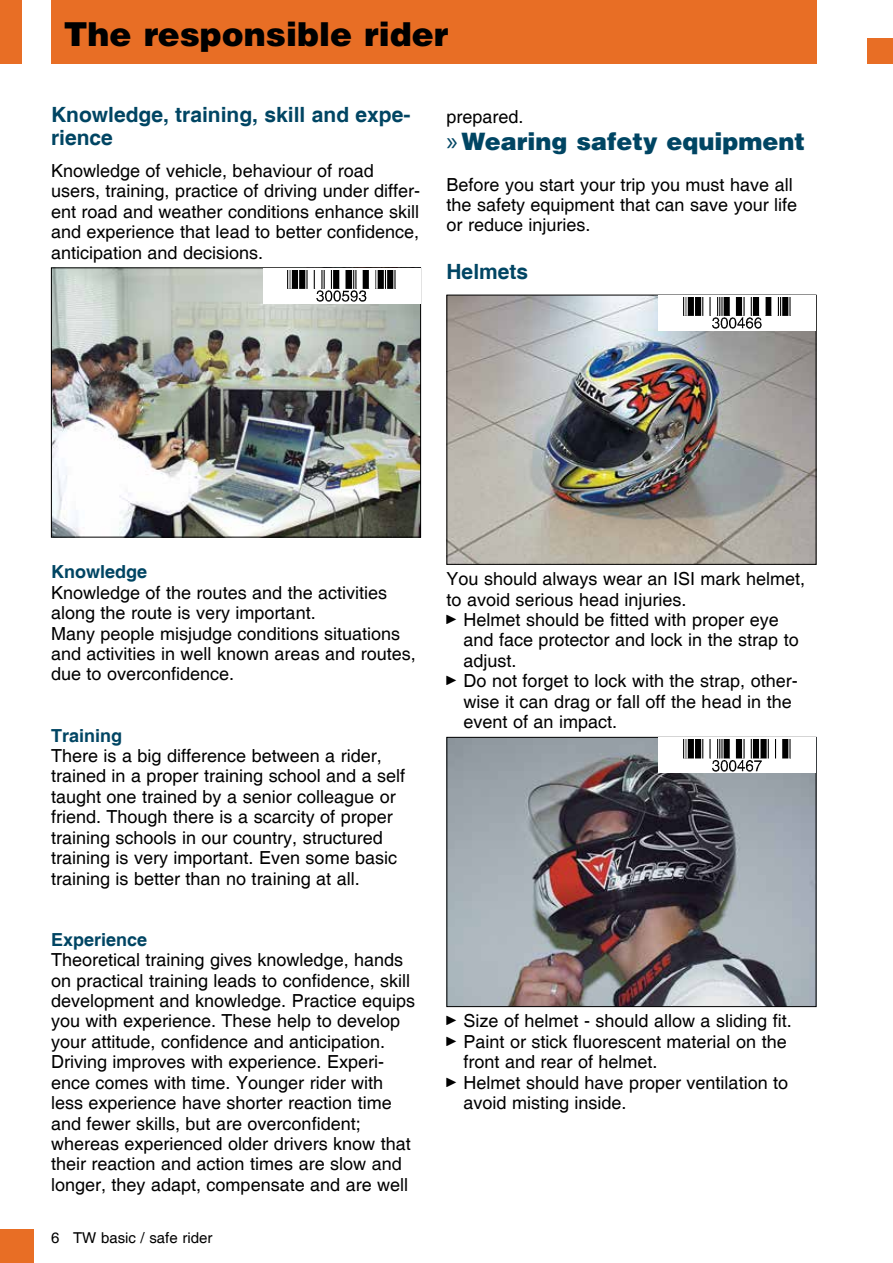
<style>
.page{position:relative;width:893px;height:1263px;background:#fff}
.page>*{position:absolute;margin:0;border:0;box-sizing:border-box;transform-origin:0 0}
.t1{font:900 33px "Helvetica";color:#000}
.t2{font:900 24px "Helvetica";color:#004563}
.t3{font:700 21px/22.5px "Helvetica";color:#004563}
.t4{font:18px/20.4px "Helvetica";color:#000}
.t5{font:700 18px "Helvetica";color:#004563}
.t6{font:15px "Helvetica";color:#000}
.s1{font-family:"Myriad Pro";font-weight:400;font-size:27px}
</style>
<div class="page">
<div style="left:0;top:1229px;width:34px;height:34px;background:#e86e25"></div>
<div style="left:867px;top:38px;width:26px;height:26px;background:#e86e25"></div>
<div style="left:51px;top:0;width:765px;height:64px;background:#e86e25"></div>
<div style="left:0;top:0;width:21px;height:64px;background:#e86e25"></div>
<img style="left:53px;top:269px;width:366px;height:266px">
<div style="left:51px;top:267px;width:370px;height:270px;border:1px solid #000"></div>
<div style="left:263px;top:268px;width:157px;height:35px;background:#fff"></div>
<img style="left:287px;top:270px;width:109px;height:32px">
<img style="left:448px;top:297px;width:366px;height:266px">
<div style="left:446px;top:295px;width:370px;height:270px;border:1px solid #000"></div>
<div style="left:658px;top:295px;width:158px;height:36px;background:#fff"></div>
<img style="left:683px;top:297px;width:108px;height:32px">
<img style="left:448px;top:739px;width:366px;height:266px">
<div style="left:446px;top:737px;width:370px;height:270px;border:1px solid #000"></div>
<div style="left:658px;top:738px;width:158px;height:35px;background:#fff"></div>
<img style="left:683px;top:740px;width:108px;height:31px">
<h1 class="t1" style="left:64px;top:13px;width:386px">The responsible rider</h1>
<p class="t3" style="left:51px;top:105px;width:361px">Knowledge, training, skill and expe&shy;rience</p>
<p class="t4" style="left:51px;top:161px;width:371px">Knowledge of vehicle, behaviour of road users, training, practice of driving under differ&shy;ent road and weather conditions enhance skill and experience that lead to better confidence, anticipation and decisions.</p>
<p class="t4" style="left:446px;top:107px;width:79px">prepared.</p>
<h2 class="t2" style="left:446px;top:125px;width:360px"><span class="s1">»</span>Wearing safety equipment</h2>
<p class="t4" style="left:446px;top:175px;width:352px">Before you start your trip you must have all the safety equipment that can save your life or reduce injuries.</p>
<p class="t3" style="left:446px;top:261px;width:83px">Helmets</p>
<p class="t5" style="left:51px;top:561px;width:98px">Knowledge</p>
<p class="t4" style="left:51px;top:583px;width:366px">Knowledge of the routes and the activities along the route is very important.<br>Many people misjudge conditions situations and activities in well known areas and routes, due to overconfidence.</p>
<p class="t5" style="left:51px;top:724px;width:73px">Training</p>
<p class="t4" style="left:51px;top:746px;width:356px">There is a big difference between a rider, trained in a proper training school and a self taught one trained by a senior colleague or friend. Though there is a scarcity of proper training schools in our country, structured training is very important. Even some basic training is better than no training at all.</p>
<p class="t5" style="left:51px;top:928px;width:98px">Experience</p>
<p class="t4" style="left:51px;top:950px;width:366px">Theoretical training gives knowledge, hands on practical training leads to confidence, skill development and knowledge. Practice equips you with experience. These help to develop your attitude, confidence and anticipation.<br>Driving improves with experience. Experi&shy;ence comes with time. Younger rider with less experience have shorter reaction time and fewer skills, but are overconfident; whereas experienced older drivers know that their reaction and action times are slow and longer, they adapt, compensate and are well</p>
<p class="t6" style="left:51px;top:1229px;width:163px">6 TW basic / safe rider</p>
<p class="t4" style="left:446px;top:569px;width:360px">You should always wear an ISI mark helmet, to avoid serious head injuries.</p>
<p class="t4" style="left:463px;top:610px;width:337px">Helmet should be fitted with proper eye and face protector and lock in the strap to adjust.<br>Do not forget to lock with the strap, other&shy;wise it can drag or fall off the head in the event of an impact.</p>
<p class="t4" style="left:463px;top:1011px;width:330px">Size of helmet - should allow a sliding fit.<br>Paint or stick fluorescent material on the front and rear of helmet.<br>Helmet should have proper ventilation to avoid misting inside.</p>
</div>
